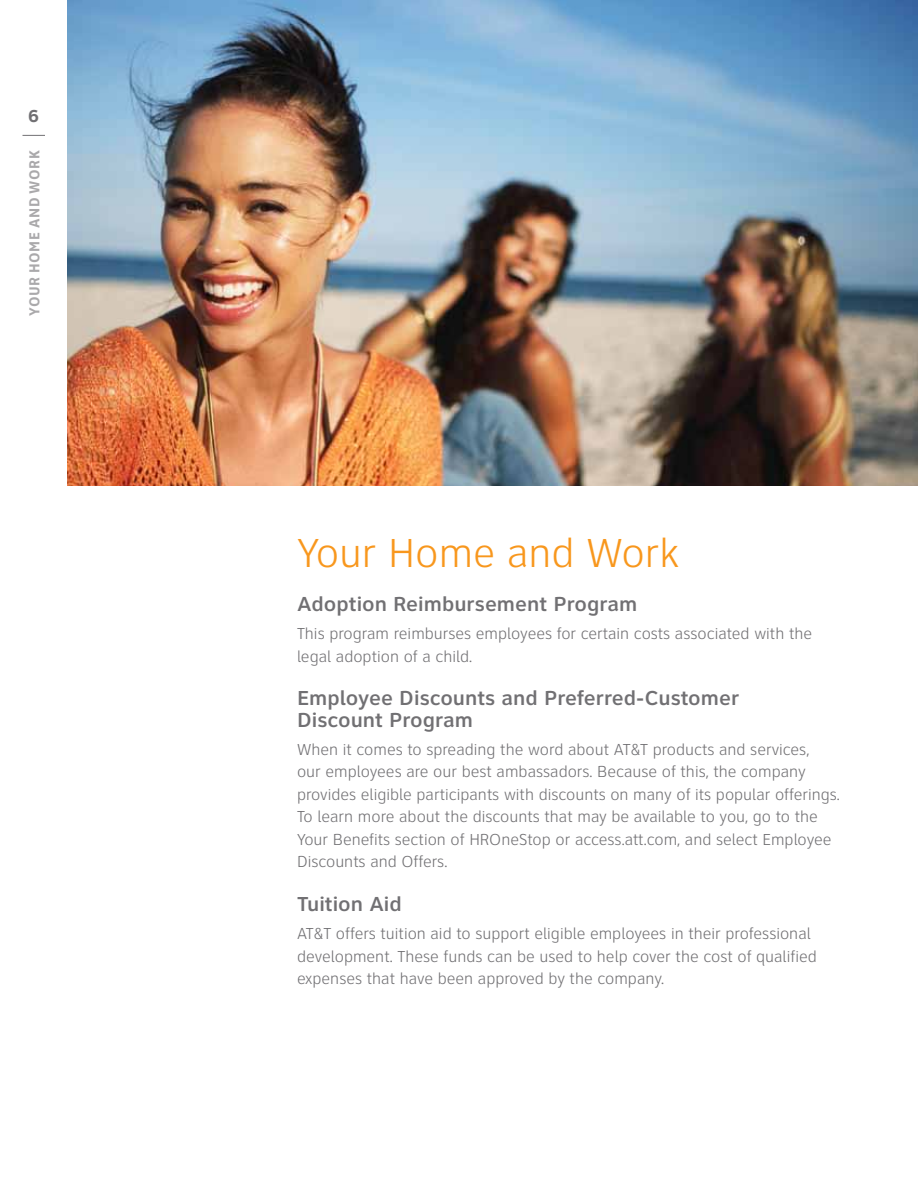
<style>
.page{position:relative;width:918px;height:1188px;background:#fff}
.page>*{position:absolute;margin:0;border:0;box-sizing:border-box;transform-origin:0 0}
.t1{font:300 42px "Clearview ATT";color:#f8971d}
.t2{font:500 21px/22.5px "Clearview ATTSP";color:#717073}
.t3{font:700 18px "Clearview ATT";color:#717073}
.t4{font:300 16.5px/22.5px "Clearview ATT";color:#717073}
.t5{font:700 condensed 15px "Clearview ATTSP";letter-spacing:.04em;color:#aaa9ab}
</style>
<div class="page">
<svg style="left:22px;top:135px;width:23px;height:1px"></svg>
<img style="left:68px;top:0;width:850px;height:486px">
<p class="t3" style="left:28px;top:105px;width:13px">6</p>
<p class="t5" style="left:26px;top:316px;width:168px;rotate:-90deg">your home and work</p>
<h1 class="t1" style="left:297px;top:530px;width:384px">Your Home and Work</h1>
<p class="t2" style="left:297px;top:592px;width:342px">Adoption Reimbursement Program</p>
<p class="t4" style="left:297px;top:622px;width:517px">This program reimburses employees for certain costs associated with the legal adoption of a child.</p>
<p class="t2" style="left:297px;top:687px;width:444px">Employee Discounts and Preferred-Customer<br>Discount Program</p>
<p class="t4" style="left:297px;top:738px;width:545px">When it comes to spreading the word about AT&amp;T products and services,<br>our employees are our best ambassadors. Because of this, the company provides eligible participants with discounts on many of its popular offerings.<br>To learn more about the discounts that may be available to you, go to the Your Benefits section of HROneStop or access.att.com, and select Employee Discounts and Offers.</p>
<p class="t2" style="left:297px;top:892px;width:106px">Tuition Aid</p>
<p class="t4" style="left:297px;top:922px;width:521px">AT&amp;T offers tuition aid to support eligible employees in their professional development. These funds can be used to help cover the cost of qualified expenses that have been approved by the company.</p>
</div>
